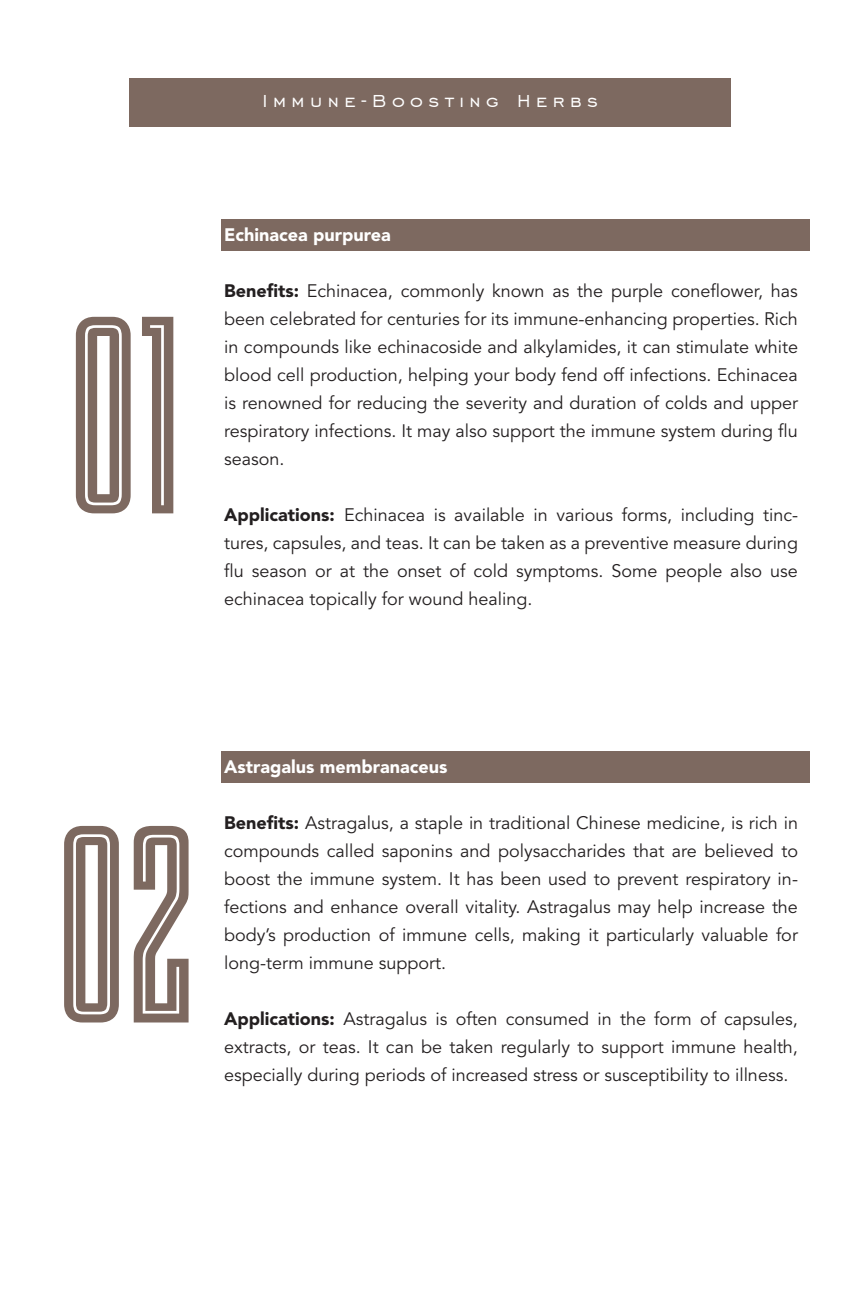
<style>
.page{position:relative;width:864px;height:1296px;background:#fff}
.page>*{position:absolute;margin:0;border:0;box-sizing:border-box;transform-origin:0 0}
.t1{font:270px "DELIRIUMNEONNCV";color:#7d6960}
.t2{font:22px "Engravers Gothic BT";letter-spacing:.25em;color:#fff}
.t3{font:18px/28px "Avenir LT Std";color:#231f20;text-align:justify}
.t4{font:900 18px "Avenir LT Std";color:#fff}
.s1{font-weight:900}
</style>
<div class="page">
<div style="left:130px;top:78px;width:601px;height:48px;background:#7d6960"></div>
<div style="left:222px;top:219px;width:588px;height:31px;background:#7d6960"></div>
<div style="left:222px;top:751px;width:588px;height:31px;background:#7d6960"></div>
<p class="t1" style="left:68px;top:258px;width:115px">01</p>
<p class="t2" style="left:262px;top:89px;width:337px">Immune-Boosting Herbs</p>
<p class="t4" style="left:224px;top:223px;width:168px">Echinacea purpurea</p>
<p class="t3" style="left:224px;top:277px;width:575px"><span class="s1">Benefits:</span> Echinacea, commonly known as the purple coneflower, has been celebrated for centuries for its immune-enhancing properties. Rich in compounds like echinacoside and alkylamides, it can stimulate white blood cell production, helping your body fend off infections. Echinacea is renowned for reducing the severity and duration of colds and upper respiratory infections. It may also support the immune system during flu season.</p>
<p class="t3" style="left:224px;top:501px;width:575px"><span class="s1">Applications:</span> Echinacea is available in various forms, including tinc&shy;tures, capsules, and teas. It can be taken as a preventive measure during flu season or at the onset of cold symptoms. Some people also use echinacea topically for wound healing.</p>
<p class="t1" style="left:56px;top:767px;width:141px">02</p>
<p class="t4" style="left:224px;top:755px;width:225px">Astragalus membranaceus</p>
<p class="t3" style="left:224px;top:809px;width:575px"><span class="s1">Benefits:</span> Astragalus, a staple in traditional Chinese medicine, is rich in compounds called saponins and polysaccharides that are believed to boost the immune system. It has been used to prevent respiratory in&shy;fections and enhance overall vitality. Astragalus may help increase the body’s production of immune cells, making it particularly valuable for long-term immune support.</p>
<p class="t3" style="left:224px;top:1005px;width:575px"><span class="s1">Applications:</span> Astragalus is often consumed in the form of capsules, extracts, or teas. It can be taken regularly to support immune health, especially during periods of increased stress or susceptibility to illness.</p>
</div>
